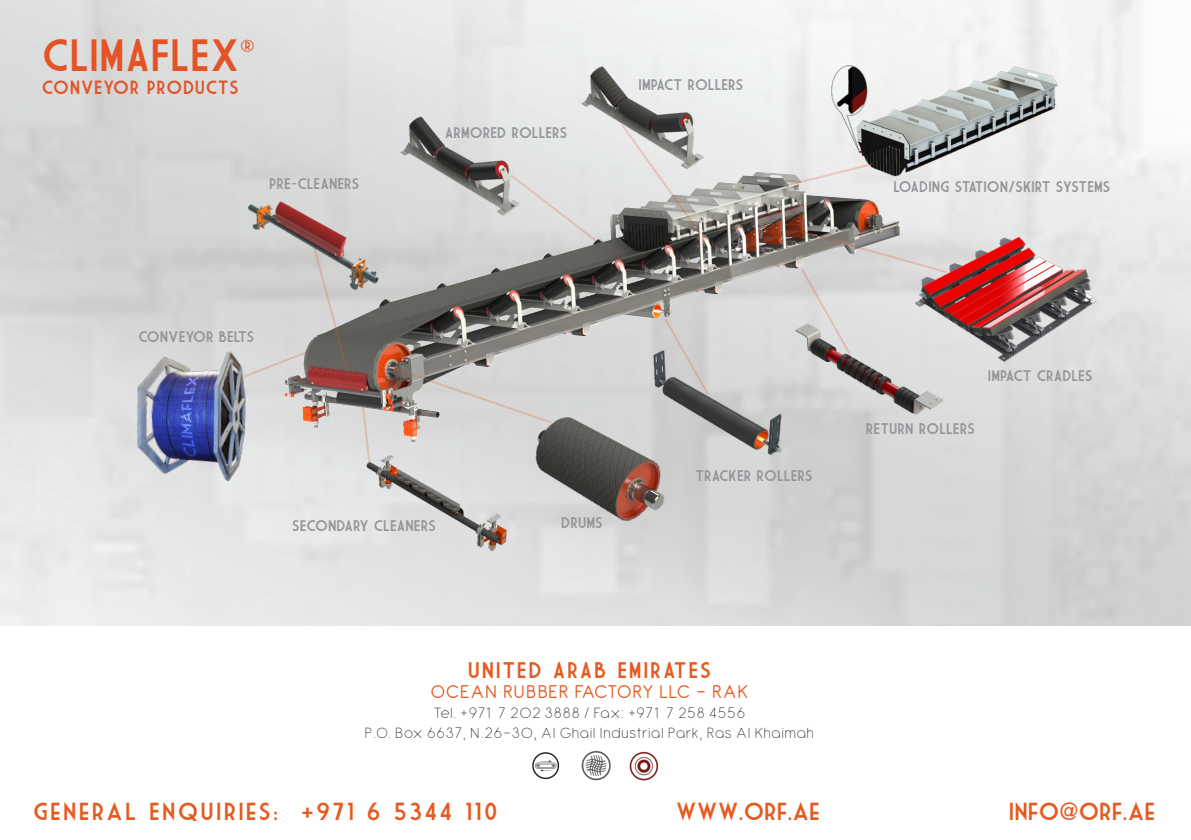
<style>
.page{position:relative;width:1191px;height:840px;background:#fff}
.page>*{position:absolute;margin:0;border:0;box-sizing:border-box;transform-origin:0 0}
.t1{font:44px "Market Deco";color:#e35325}
.t2{font:24px "Market Deco";letter-spacing:.09em;color:#e6591f}
.t3{font:24px "Market Deco";color:#e6591f}
.t4{font:22px "Market Deco";letter-spacing:.075em;color:#e6591f}
.t5{font:20px "Antipasto";letter-spacing:.065em;color:#e6591f}
.t6{font:18.6px "Market Deco";letter-spacing:.03em;color:#e35325}
.t7{font:200 16px "Antipasto";letter-spacing:.065em;color:#231f20}
.t8{font:200 16px "Antipasto";letter-spacing:.09em;color:#231f20}
.t9{font:15px "Market Deco";color:#939598}
</style>
<div class="page">
<svg style="left:532px;top:752px;width:27px;height:26px"></svg>
<img style="left:629px;top:751px;width:30px;height:30px">
<img style="left:581px;top:750px;width:30px;height:31px">
<img style="left:205px;top:73px;width:737px;height:415px">
<img style="left:366px;top:114px;width:185px;height:104px">
<img style="left:128px;top:348px;width:127px;height:140px">
<img style="left:488px;top:414px;width:207px;height:112px">
<img style="left:949px;top:236px;width:162px;height:125px">
<img style="left:544px;top:61px;width:194px;height:109px">
<img style="left:828px;top:60px;width:233px;height:120px">
<img style="left:767px;top:314px;width:197px;height:111px">
<img style="left:609px;top:350px;width:194px;height:105px">
<svg style="left:384px;top:363px;width:169px;height:62px;background:#c3bdbb"></svg>
<svg style="left:662px;top:316px;width:49px;height:81px;background:#bab8b8"></svg>
<svg style="left:799px;top:229px;width:150px;height:127px;background:#ccc6c5"></svg>
<svg style="left:783px;top:161px;width:92px;height:27px;background:#e0dedd"></svg>
<svg style="left:619px;top:122px;width:84px;height:114px;background:#b1b0ae"></svg>
<svg style="left:508px;top:172px;width:90px;height:71px;background:#dddddc"></svg>
<svg style="left:242px;top:296px;width:107px;height:83px;background:#beb8b7"></svg>
<svg style="left:361px;top:403px;width:11px;height:42px"></svg>
<img style="left:211px;top:186px;width:197px;height:110px">
<img style="left:331px;top:445px;width:201px;height:114px">
<p class="t1" style="left:42px;top:31px;width:215px">CLIMAFLEX<sup>®</sup></p>
<p class="t6" style="left:42px;top:77px;width:198px">CONVEYOR PRODUCTS</p>
<p class="t9" style="left:445px;top:124px;width:124px">ARMORED ROLLERS</p>
<p class="t9" style="left:638px;top:76px;width:106px">IMPACT ROLLERS</p>
<p class="t9" style="left:269px;top:175px;width:92px">PRE-CLEANERS</p>
<p class="t9" style="left:893px;top:179px;width:219px">LOADING STATION/SKIRT SYSTEMS</p>
<p class="t9" style="left:138px;top:327px;width:118px">CONVEYOR BELTS</p>
<p class="t9" style="left:292px;top:517px;width:145px">SECONDARY CLEANERS</p>
<p class="t9" style="left:561px;top:514px;width:43px">DRUMS</p>
<p class="t9" style="left:695px;top:467px;width:119px">TRACKER ROLLERS</p>
<p class="t4" style="left:468px;top:657px;width:245px">UNITED ARAB EMIRATES</p>
<p class="t5" style="left:431px;top:679px;width:319px">OCEAN RUBBER FACTORY LLC - RAK</p>
<p class="t8" style="left:434px;top:703px;width:312px">Tel. +971 7 202 3888 / Fax: +971 7 258 4556</p>
<p class="t7" style="left:365px;top:723px;width:450px">P.O. Box 6637, N.26-30, Al Ghail Industrial Park, Ras Al Khaimah</p>
<p class="t9" style="left:988px;top:367px;width:106px">IMPACT CRADLES</p>
<p class="t9" style="left:866px;top:420px;width:110px">RETURN ROLLERS</p>
<p class="t2" style="left:33px;top:797px;width:466px">GENERAL ENQUIRIES: +971 6 5344 110</p>
<p class="t2" style="left:676px;top:797px;width:146px">WWW.ORF.AE</p>
<p class="t3" style="left:1009px;top:797px;width:148px">INFO@ORF.AE</p>
</div>
